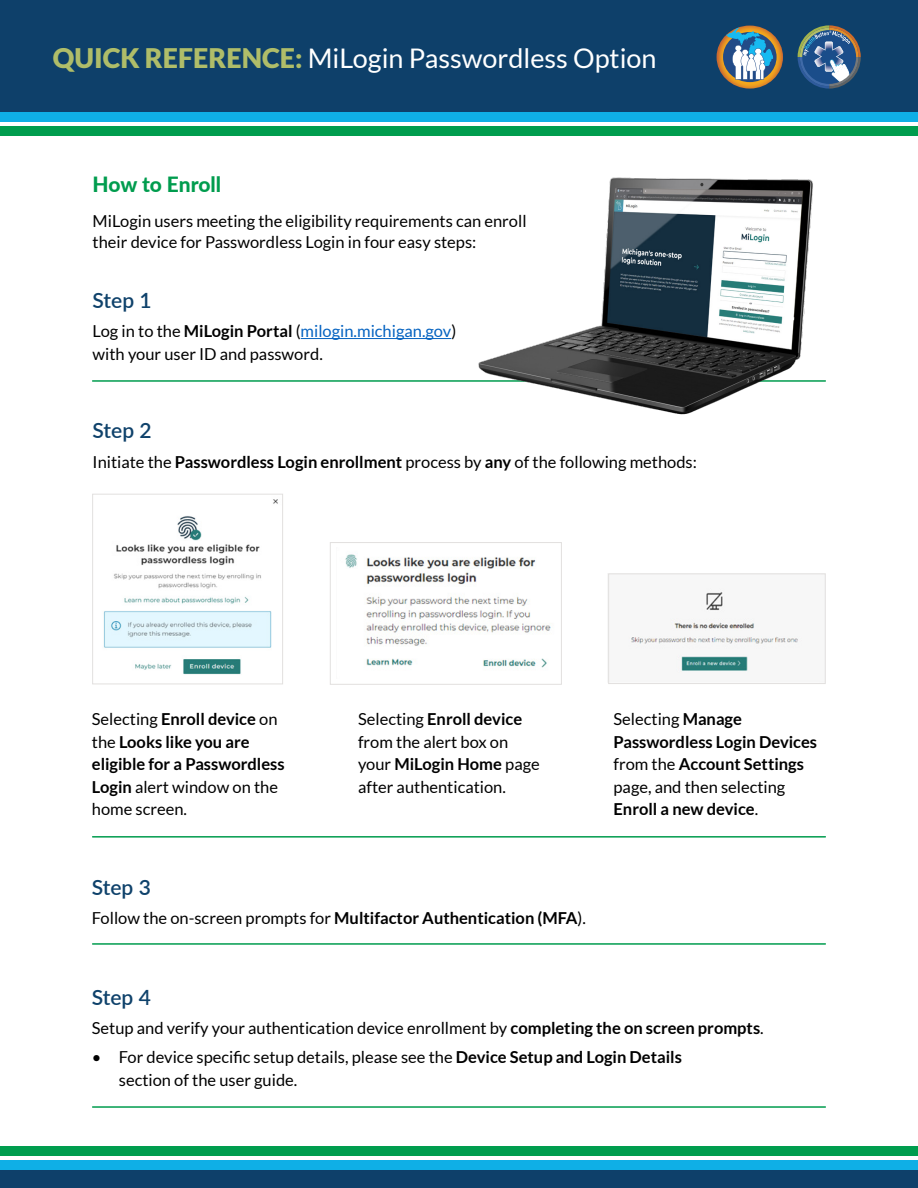
<style>
.page{position:relative;width:918px;height:1188px;background:#fff}
.page>*{position:absolute;margin:0;border:0;box-sizing:border-box;transform-origin:0 0}
.t1{font:27px "Lato";color:#fff}
.t2{font:600 21px "Lato";letter-spacing:-.005em;color:#0f426b}
.t3{font:800 21px "Lato";letter-spacing:-.005em;color:#009c4e}
.Body{font:16.5px/22.5px "Lato";color:#000}
.Body-2{font:700 16.5px/22.5px "Lato";color:#000}
.s1{font-weight:900;color:#afbd69}
.s2{font-weight:700}
.s3{color:#0563c1}
.s4{font-weight:400}
.s5{font-style:inherit}
</style>
<div class="page">
<div style="left:0;top:0;width:918px;height:113px;background:#0e406a"></div>
<svg style="left:717px;top:26px;width:66px;height:63px"></svg>
<svg style="left:798px;top:25px;width:63px;height:64px"></svg>
<hr style="left:301px;top:338px;width:150px;height:1px;background:#0563c1">
<div style="left:0;top:1170px;width:918px;height:18px;background:#0e406a"></div>
<div style="left:0;top:1160px;width:918px;height:10px;background:#0fafe6"></div>
<div style="left:0;top:1146px;width:918px;height:10px;background:#009d4e"></div>
<hr style="left:93px;top:380px;width:732px;height:2px;background:#009c4e">
<hr style="left:93px;top:836px;width:732px;height:2px;background:#009c4e">
<hr style="left:93px;top:943px;width:732px;height:2px;background:#009c4e">
<hr style="left:93px;top:1106px;width:732px;height:2px;background:#009c4e">
<img style="left:477px;top:177px;width:344px;height:238px">
<img style="left:94px;top:493px;width:189px;height:192px">
<img style="left:345px;top:554px;width:206px;height:114px">
<img style="left:629px;top:588px;width:173px;height:85px">
<div style="left:330px;top:542px;width:232px;height:143px;border:1px solid #e2e0df"></div>
<div style="left:92px;top:494px;width:191px;height:190px;border:1px solid #e2e0df"></div>
<div style="left:608px;top:573px;width:218px;height:111px;border:1px solid #e2e0df"></div>
<div style="left:0;top:112px;width:918px;height:9px;background:#0fafe6"></div>
<div style="left:0;top:126px;width:918px;height:9px;background:#009d4e"></div>
<h2 class="t1" style="left:53px;top:43px;width:605px"><span class="s1">QUICK REFERENCE:</span> MiLogin Passwordless Option</h2>
<h2 class="t3" style="left:93px;top:169px;width:130px">How to Enroll</h2>
<h2 class="Body" style="left:93px;top:210px;width:435px;line-height:21px">MiLogin users meeting the eligibility requirements can enroll their device for Passwordless Login in four easy steps:</h2>
<h3 class="t2" style="left:93px;top:285px;width:60px">Step 1</h3>
<p class="Body" style="left:93px;top:320px;width:365px">Log in to the <span class="s2">MiLogin Portal</span> (<span class="s3">milogin.michigan.gov</span>) with your user ID and password.</p>
<h3 class="t2" style="left:93px;top:415px;width:60px">Step 2</h3>
<p class="Body" style="left:93px;top:450px;width:606px">Initiate the <span class="s2">Passwordless Login enrollment</span> process by <span class="s2">any</span> of the following methods:</p>
<p class="Body-2" style="left:92px;top:708px;width:194px"><span class="s4">Selecting</span> Enroll device <span class="s4">on the</span> Looks like you are eligible for a Passwordless<br>Login <span class="s4">alert window on the home screen.</span></p>
<p class="Body" style="left:358px;top:708px;width:183px">Selecting <span class="s2">Enroll device </span>from the alert box on your <span class="s2">MiLogin Home</span> page after authentication.</p>
<p class="Body-2" style="left:614px;top:708px;width:205px"><span class="s4">Selecting</span> Manage<br>Passwordless Login Devices <span class="s4">from the</span> Account Settings <span class="s4">page, and then selecting<br></span>Enroll a new device<span class="s4">.</span></p>
<h3 class="t2" style="left:92px;top:872px;width:60px">Step 3</h3>
<p class="Body" style="left:92px;top:906px;width:496px">Follow the on-screen prompts for <span class="s2">Multifactor Authentication (MFA</span>).</p>
<h3 class="t2" style="left:92px;top:982px;width:60px">Step 4</h3>
<p class="Body" style="left:92px;top:1016px;width:673px">Setup and verify your authentication device enrollment by <span class="s2">completing the on screen prompts</span>.</p>
<p class="Body" style="left:119px;top:1046px;width:565px;text-indent:-27px">• For device specific setup details, please see the <span class="s2">Device Setup and Login Details </span>section of the user guide<span class="s5">.</span></p>
</div>
